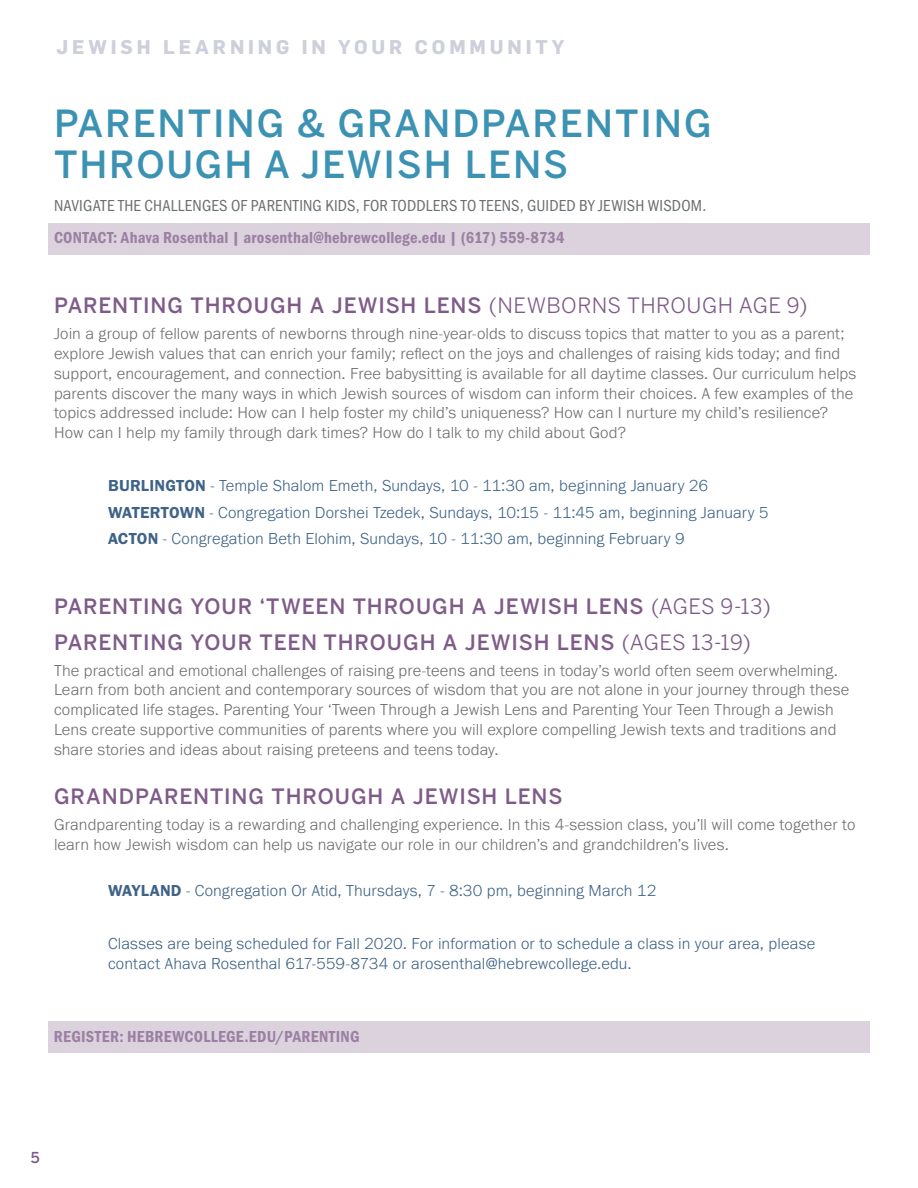
<style>
.page{position:relative;width:918px;height:1188px;background:#fff}
.page>*{position:absolute;margin:0;border:0;box-sizing:border-box;transform-origin:0 0}
.t1{font:500 37.2px/41.2px "Benton Sans";letter-spacing:.05em;color:#3c92b3}
.t2{font:500 21px/36px "Benton Sans";letter-spacing:.04em;color:#7f5b89}
.t3{font:700 19.5px "Flama";letter-spacing:.2em;color:#cdd0db}
.t4{font:300 16.5px/19.8px "Franklin Gothic URW";letter-spacing:.005em;color:#6d6e71}
.t5{font:300 16.5px/26.5px "Franklin Gothic URW";letter-spacing:.005em;color:#3f6387}
.t6{font:16.5px "Franklin Gothic URW Con Dem";letter-spacing:.015em;color:#9c80a3}
.t7{font:16.5px "Franklin Gothic URW Cond";letter-spacing:.015em;color:#6d6e71}
.t8{font:500 15px "Benton Sans";color:#7f5b89}
.s1{font-weight:400}
.s2{font-family:"Franklin Gothic URW Dem";font-weight:400}
</style>
<div class="page">
<div style="left:48px;top:223px;width:822px;height:31px;background:#dcd2de"></div>
<div style="left:48px;top:1022px;width:822px;height:31px;background:#dcd2de"></div>
<p class="t3" style="left:57px;top:35px;width:509px">JEWISH LEARNING IN YOUR COMMUNITY</p>
<h1 class="t1" style="left:54px;top:103px;width:659px">PARENTING &amp; GRANDPARENTING<br>THROUGH A JEWISH LENS</h1>
<p class="t7" style="left:54px;top:194px;width:654px">NAVIGATE THE CHALLENGES OF PARENTING KIDS, FOR TODDLERS TO TEENS, GUIDED BY JEWISH WISDOM.</p>
<p class="t6" style="left:54px;top:226px;width:512px">CONTACT: Ahava Rosenthal | arosenthal@hebrewcollege.edu | (617) 559-8734</p>
<p class="t2" style="left:54px;top:288px;width:755px">PARENTING THROUGH A JEWISH LENS <span class="s1">(NEWBORNS THROUGH AGE 9)</span></p>
<p class="t4" style="left:54px;top:324px;width:804px">Join a group of fellow parents of newborns through nine-year-olds to discuss topics that matter to you as a parent; explore Jewish values that can enrich your family; reflect on the joys and challenges of raising kids today; and find support, encouragement, and connection. Free babysitting is available for all daytime classes. Our curriculum helps parents discover the many ways in which Jewish sources of wisdom can inform their choices. A few examples of the topics addressed include: How can I help foster my child’s uniqueness? How can I nurture my child’s resilience?<br>How can I help my family through dark times? How do I talk to my child about God?</p>
<p class="t5" style="left:108px;top:472px;width:662px"><span class="s2">BURLINGTON</span> - Temple Shalom Emeth, Sundays, 10 - 11:30 am, beginning January 26<br><span class="s2">WATERTOWN</span> - Congregation Dorshei Tzedek, Sundays, 10:15 - 11:45 am, beginning January 5<br><span class="s2">ACTON</span> - Congregation Beth Elohim, Sundays, 10 - 11:30 am, beginning February 9</p>
<p class="t2" style="left:54px;top:588px;width:718px">PARENTING YOUR ‘TWEEN THROUGH A JEWISH LENS <span class="s1">(AGES 9-13)<br></span>PARENTING YOUR TEEN THROUGH A JEWISH LENS <span class="s1">(AGES 13-19)</span></p>
<p class="t4" style="left:54px;top:660px;width:797px">The practical and emotional challenges of raising pre-teens and teens in today’s world often seem overwhelming.<br>Learn from both ancient and contemporary sources of wisdom that you are not alone in your journey through these complicated life stages. Parenting Your ‘Tween Through a Jewish Lens and Parenting Your Teen Through a Jewish Lens create supportive communities of parents where you will explore compelling Jewish texts and traditions and share stories and ideas about raising preteens and teens today.</p>
<p class="t2" style="left:54px;top:779px;width:510px">GRANDPARENTING THROUGH A JEWISH LENS</p>
<p class="t4" style="left:54px;top:814px;width:803px">Grandparenting today is a rewarding and challenging experience. In this 4-session class, you’ll will come together to learn how Jewish wisdom can help us navigate our role in our children’s and grandchildren’s lives.</p>
<p class="t5" style="left:108px;top:877px;width:550px"><span class="s2">WAYLAND</span> - Congregation Or Atid, Thursdays, 7 - 8:30 pm, beginning March 12</p>
<p class="t5" style="left:108px;top:934px;width:709px;line-height:19.8px">Classes are being scheduled for Fall 2020. For information or to schedule a class in your area, please contact Ahava Rosenthal 617-559-8734 or arosenthal@hebrewcollege.edu.</p>
<p class="t6" style="left:54px;top:1025px;width:307px">REGISTER: HEBREWCOLLEGE.EDU/PARENTING</p>
<p class="t8" style="left:31px;top:1148px;width:10px">5</p>
</div>
